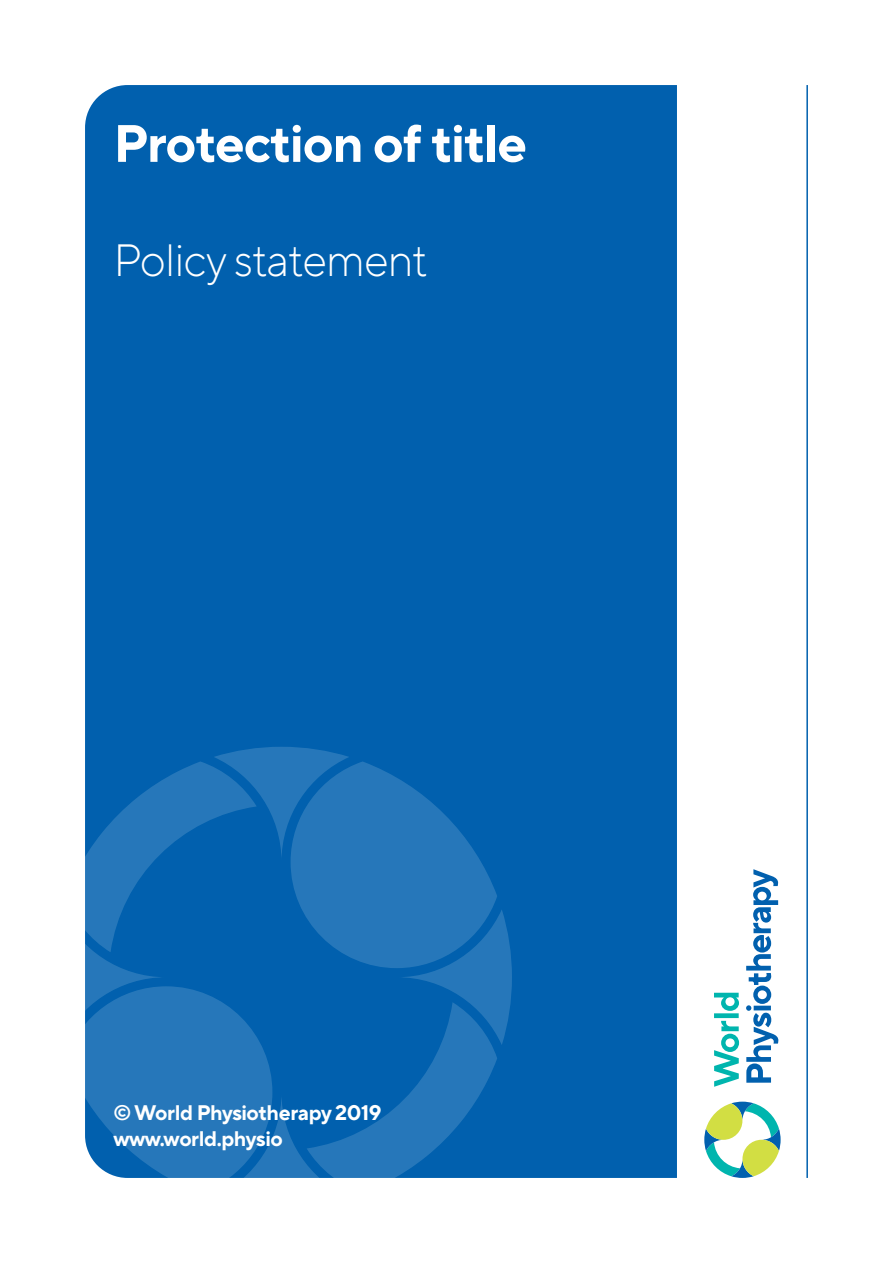
<style>
.page{position:relative;width:893px;height:1263px;background:#fff}
.page>*{position:absolute;margin:0;border:0;box-sizing:border-box;transform-origin:0 0}
.t1{font:700 52.5px "TT Norms Pro";letter-spacing:-.02em;color:#fff}
.t2{font:300 45px "TT Norms Pro";letter-spacing:-.02em;color:#fff}
.t3{font:700 21px "TT Norms Pro";letter-spacing:-.02em;color:#fff}
</style>
<div class="page">
<div style="left:85px;top:85px;width:592px;height:1093px;background:#0160ae"></div>
<svg style="left:85px;top:747px;width:427px;height:431px;background:#146cb4"></svg>
<svg style="left:714px;top:1021px;width:25px;height:66px"></svg>
<div style="left:714px;top:1013px;width:25px;height:5px;background:#00b5ae"></div>
<svg style="left:714px;top:993px;width:25px;height:18px"></svg>
<svg style="left:746px;top:869px;width:32px;height:214px"></svg>
<svg style="left:704px;top:1102px;width:77px;height:76px"></svg>
<hr style="left:806px;top:85px;width:2px;height:1093px;background:#0160ae">
<p class="t1" style="left:113px;top:105px;width:415px">Protection of title</p>
<p class="t2" style="left:113px;top:228px;width:316px">Policy statement</p>
<p class="t3" style="left:113px;top:1097px;width:270px">© World Physiotherapy 2019</p>
<p class="t3" style="left:113px;top:1123px;width:171px">www.world.physio</p>
</div>
